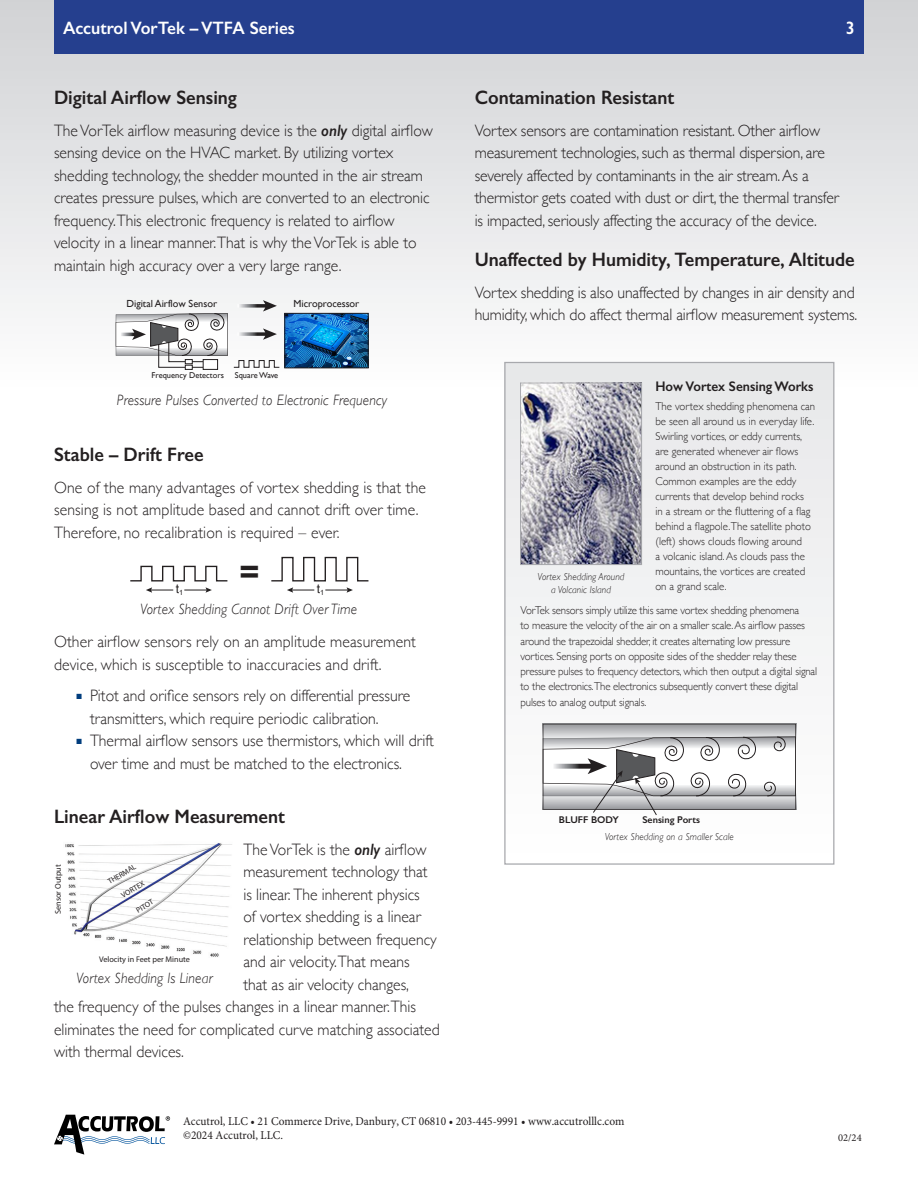
<style>
.page{position:relative;width:918px;height:1188px;background:#fff}
.page>*{position:absolute;margin:0;border:0;box-sizing:border-box;transform-origin:0 0}
.t1{font:700 34.35px "Arial";color:#231f20}
.Subhead1{font:600 19.5px "Gill Sans";color:#231f20;scale:.95 1}
.t2{font:600 18px "Gill Sans";color:#fff;scale:.95 1}
.Body_Text{font:300 16.5px/22.5px "Gill Sans";color:#231f20;scale:.95 1}
.t3{font:italic 300 15px "Gill Sans";letter-spacing:.01em;color:#231f20;scale:.95 1}
.Sidebar_Subhead{font:600 13.95px "Gill Sans";color:#231f20;scale:.95 1}
.t4{font:12.3px "Arial";color:#231f20}
.t5{font:12px/13.6px "Minion Pro";color:#221e1f;scale:.95 1}
.SidebarText{font:300 11.4px/15px "Gill Sans";letter-spacing:-.015em;color:#231f20;scale:.95 1}
.t6{font:10.5px "Minion Pro";color:#231f20}
.Sidebar_Caption{font:italic 300 10.2px/12.8px "Gill Sans";letter-spacing:.01em;color:#231f20;text-align:center;scale:.95 1}
.t7{font:10.2px "Gill Sans";color:#231f20}
.t8{font:600 9.75px "Gill Sans";color:#231f20}
.t9{font:8.4px "Gill Sans";color:#231f20}
.t10{font:8.25px "Myriad Pro";color:#231f20}
.t11{font:7.65px "Myriad Pro";color:#231f20}
.s1{font-weight:600;font-style:italic}
.s2{color:#003d7d}
.s3{font-size:12px}
</style>
<div class="page">
<div style="left:0;top:0;width:918px;height:390px;background:linear-gradient(to bottom,#d1d2d5,#fcfcfc)"></div>
<div style="left:54px;top:0;width:810px;height:54px;background:#253f8e"></div>
<svg style="left:54px;top:1115px;width:116px;height:40px"></svg>
<svg style="left:130px;top:565px;width:98px;height:28px"></svg>
<svg style="left:271px;top:556px;width:98px;height:37px"></svg>
<img style="left:65px;top:843px;width:167px;height:114px">
<div style="left:505px;top:363px;width:329px;height:501px;background:#f2f3f4"></div>
<img style="left:522px;top:385px;width:118px;height:178px">
<div style="left:520px;top:383px;width:122px;height:182px;border:1px solid #a8a9ad"></div>
<svg style="left:543px;top:724px;width:253px;height:92px"></svg>
<div style="left:203px;top:359px;width:15px;height:11px;border:1px solid #231f20"></div>
<svg style="left:116px;top:300px;width:164px;height:69px"></svg>
<div style="left:185px;top:365px;width:8px;height:5px;border:1px solid #231f20"></div>
<img style="left:287px;top:315px;width:79px;height:51px">
<div style="left:285px;top:313px;width:83px;height:55px;border:1px solid #231f20"></div>
<p class="t2" style="left:63px;top:17px;width:246px">Accutrol VorTek – VTFA Series</p>
<p class="t2" style="left:846px;top:17px;width:11px">3</p>
<p class="Subhead1" style="left:54px;top:86px;width:194px">Digital Airflow Sensing</p>
<p class="Body_Text" style="left:54px;top:118px;width:400px">The VorTek airflow measuring device is the <span class="s1">only</span> digital airflow sensing device on the HVAC market. By utilizing vortex shedding technology, the shedder mounted in the air stream creates pressure pulses, which are converted to an electronic frequency.This electronic frequency is related to airflow velocity in a linear manner.That is why the VorTek is able to maintain high accuracy over a very large range.</p>
<p class="t7" style="left:126px;top:298px;width:92px">Digital Airflow Sensor</p>
<p class="t7" style="left:293px;top:298px;width:67px">Microprocessor</p>
<p class="t9" style="left:152px;top:371px;width:74px">Frequency Detectors</p>
<p class="t9" style="left:235px;top:371px;width:45px">Square Wave</p>
<p class="t3" style="left:117px;top:392px;width:286px">Pressure Pulses Converted to Electronic Frequency</p>
<p class="Subhead1" style="left:54px;top:443px;width:159px">Stable – Drift Free</p>
<p class="Body_Text" style="left:54px;top:475px;width:393px">One of the many advantages of vortex shedding is that the sensing is not amplitude based and cannot drift over time.<br>Therefore, no recalibration is required – ever.</p>
<p class="t1" style="left:239px;top:549px;width:22px">=</p>
<p class="t4" style="left:176px;top:581px;width:9px">t<sub>1</sub></p>
<p class="t4" style="left:317px;top:581px;width:9px">t<sub>1</sub></p>
<p class="t3" style="left:140px;top:600px;width:230px">Vortex Shedding Cannot Drift Over Time</p>
<p class="Body_Text" style="left:54px;top:630px;width:383px">Other airflow sensors rely on an amplitude measurement device, which is susceptible to inaccuracies and drift.</p>
<p class="Body_Text" style="left:90px;top:684px;width:339px;text-indent:-14px"><span class="s2">■</span> Pitot and orifice sensors rely on differential pressure transmitters, which require periodic calibration.</p>
<p class="Body_Text" style="left:90px;top:729px;width:363px;text-indent:-14px"><span class="s2">■</span> Thermal airflow sensors use thermistors, which will drift over time and must be matched to the electronics.</p>
<p class="Subhead1" style="left:54px;top:805px;width:245px">Linear Airflow Measurement</p>
<p class="Body_Text" style="left:243px;top:837px;width:194px">The VorTek is the <span class="s1">only</span> airflow</p>
<p class="Body_Text" style="left:243px;top:860px;width:195px">measurement technology that</p>
<p class="Body_Text" style="left:243px;top:882px;width:187px">is linear. The inherent physics</p>
<p class="Body_Text" style="left:243px;top:905px;width:188px">of vortex shedding is a linear</p>
<p class="Body_Text" style="left:243px;top:927px;width:205px">relationship between frequency</p>
<p class="Body_Text" style="left:243px;top:950px;width:177px">and air velocity.That means</p>
<p class="Body_Text" style="left:243px;top:972px;width:176px">that as air velocity changes,</p>
<p class="Body_Text" style="left:54px;top:995px;width:382px">the frequency of the pulses changes in a linear manner.This</p>
<p class="Body_Text" style="left:54px;top:1017px;width:408px">eliminates the need for complicated curve matching associated</p>
<p class="Body_Text" style="left:54px;top:1040px;width:138px">with thermal devices.</p>
<p class="t11" style="left:106px;top:878px;width:33px;rotate:-30deg">THERMAL</p>
<p class="t10" style="left:53px;top:914px;width:51px;rotate:-90deg">Sensor Output</p>
<p class="t11" style="left:120px;top:891px;width:27px;rotate:-30deg">VORTEX</p>
<p class="t11" style="left:135px;top:906px;width:20px;rotate:-30deg">PITOT</p>
<p class="t10" style="left:99px;top:954px;width:92px">Velocity in Feet per Minute</p>
<p class="t3" style="left:76px;top:970px;width:145px">Vortex Shedding Is Linear</p>
<p class="Subhead1" style="left:475px;top:86px;width:212px">Contamination Resistant</p>
<p class="Body_Text" style="left:475px;top:118px;width:385px">Vortex sensors are contamination resistant. Other airflow measurement technologies, such as thermal dispersion, are severely affected by contaminants in the air stream. As a thermistor gets coated with dust or dirt, the thermal transfer is impacted, seriously affecting the accuracy of the device.</p>
<p class="Subhead1" style="left:475px;top:248px;width:402px">Unaffected by Humidity, Temperature, Altitude</p>
<p class="Body_Text" style="left:475px;top:280px;width:404px">Vortex shedding is also unaffected by changes in air density and humidity, which do affect thermal airflow measurement systems.</p>
<p class="Sidebar_Subhead" style="left:655px;top:378px;width:168px">How Vortex Sensing Works</p>
<p class="SidebarText" style="left:655px;top:398px;width:170px">The vortex shedding phenomena can be seen all around us in everyday life.<br>Swirling vortices, or eddy currents, are generated whenever air flows around an obstruction in its path.<br>Common examples are the eddy currents that develop behind rocks<br>in a stream or t<span class="s3">he flu</span>ttering of a flag behind a flagpole.The satellite photo (left) shows clouds flowing around<br>a volcanic island. As clouds pass the mountains, the vortices are created on a grand scale.</p>
<p class="SidebarText" style="left:521px;top:602px;width:314px">VorTek sensors simply utilize this same vortex shedding phenomena<br>to measure the velocity of the air on a smaller scale. As airflow passes around the trapezoidal shedder, it creates alternating low pressure vortices. Sensing ports on opposite sides of the shedder relay these pressure pulses to frequency detectors, which then output a digital signal to the electronics.The electronics subsequently convert these digital pulses to analog output signals.</p>
<p class="Sidebar_Caption" style="left:538px;top:570px;width:93px">Vortex Shedding Around a Volcanic Island</p>
<p class="t8" style="left:559px;top:813px;width:62px">BLUFF BODY</p>
<p class="t8" style="left:642px;top:813px;width:59px">Sensing Ports</p>
<p class="Sidebar_Caption" style="left:605px;top:830px;width:137px">Vortex Shedding on a Smaller Scale</p>
<p class="t5" style="left:183px;top:1115px;width:466px">Accutrol, LLC • 21 Commerce Drive, Danbury, CT 06810 • 203-445-9991 • www.accutrolllc.com ©2024 Accutrol, LLC.</p>
<p class="t6" style="left:838px;top:1131px;width:25px">02/24</p>
</div>
